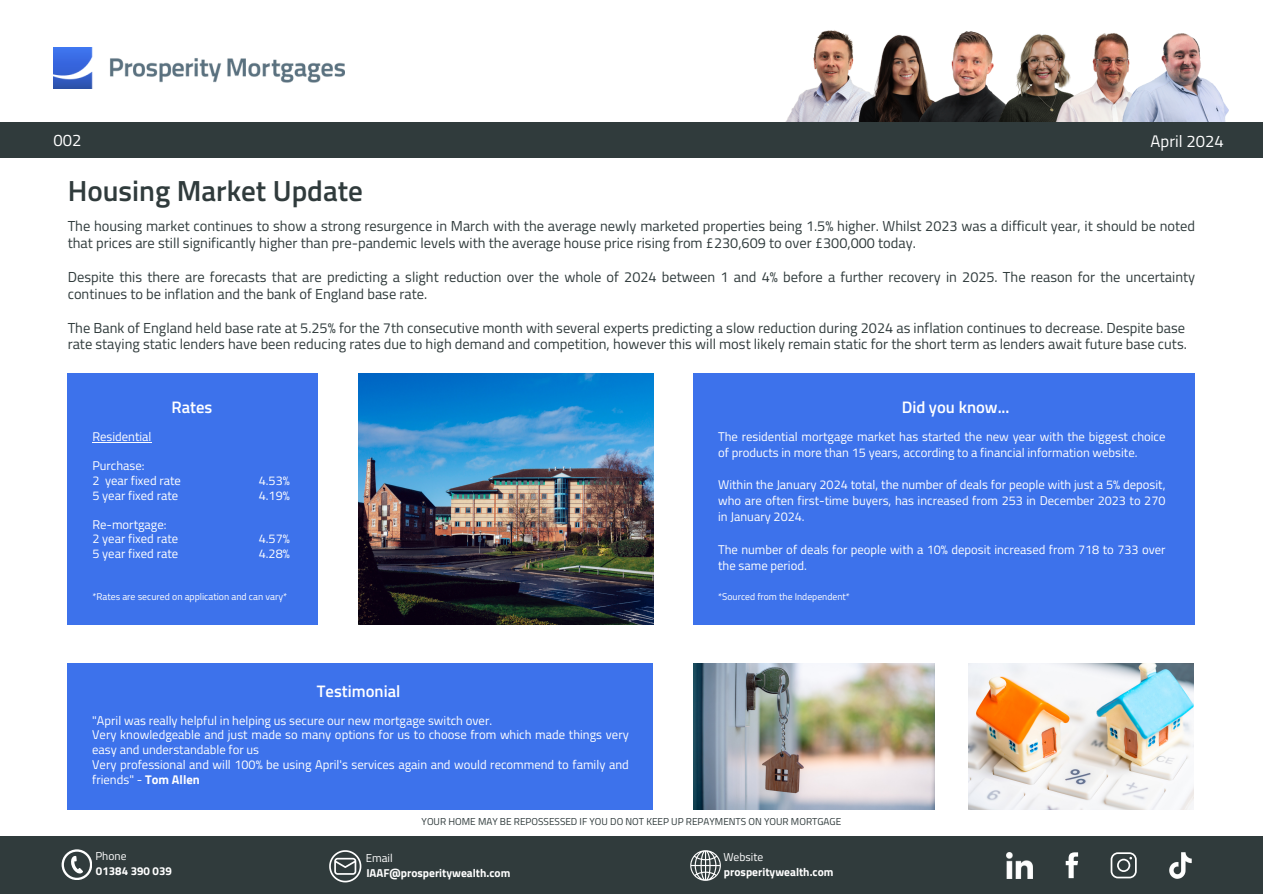
<style>
.page{position:relative;width:1263px;height:894px;background:#fff}
.page>*{position:absolute;margin:0;border:0;box-sizing:border-box;transform-origin:0 0}
.t1{font:600 29.1px "Titillium Web";color:#303b3c}
.t2{font:600 16.65px "Titillium Web";color:#fff}
.t3{font:16.65px "Titillium Web";color:#fff}
.t4{font:14.4px/16.8px "Titillium Web";color:#303b3c}
.t5{font:12.6px/14.7px "Titillium Web";color:#fff}
.t6{font:700 11.55px "Titillium Web";color:#fff}
.t7{font:11.55px "Titillium Web";color:#fff}
.t8{font:10.05px "Titillium Web";color:#303b3c}
.t9{font:9.75px "Titillium Web";color:#fff}
.t10{font:9.6px "Titillium Web";color:#fff}
.s1{font-weight:700}
</style>
<div class="page">
<img style="left:53px;top:47px;width:292px;height:42px">
<img style="left:769px;top:30px;width:77px;height:93px">
<img style="left:846px;top:34px;width:62px;height:89px">
<img style="left:908px;top:31px;width:80px;height:92px">
<img style="left:988px;top:34px;width:57px;height:89px">
<img style="left:1045px;top:33px;width:75px;height:90px">
<img style="left:1120px;top:33px;width:109px;height:90px">
<div style="left:0;top:123px;width:1263px;height:35px;background:#303b3c"></div>
<img style="left:359px;top:373px;width:294px;height:251px">
<div style="left:68px;top:373px;width:250px;height:251px;background:#3d72eb"></div>
<img style="left:968px;top:663px;width:225px;height:146px">
<div style="left:693px;top:373px;width:502px;height:251px;background:#3d72eb"></div>
<div style="left:0;top:835px;width:1263px;height:58px;background:#303b3c"></div>
<svg style="left:62px;top:849px;width:30px;height:30px"></svg>
<svg style="left:690px;top:850px;width:31px;height:30px"></svg>
<svg style="left:1111px;top:852px;width:25px;height:25px"></svg>
<svg style="left:1066px;top:852px;width:12px;height:25px"></svg>
<img style="left:1006px;top:852px;width:26px;height:25px">
<img style="left:1169px;top:852px;width:23px;height:25px">
<svg style="left:329px;top:850px;width:32px;height:32px"></svg>
<hr style="left:92px;top:441px;width:59px;height:1px;background:#fff">
<img style="left:693px;top:663px;width:241px;height:146px">
<div style="left:68px;top:662px;width:585px;height:147px;background:#3d72eb"></div>
<h4 class="t3" style="left:53px;top:127px;width:30px">002</h4>
<h1 class="t1" style="left:68px;top:168px;width:297px">Housing Market Update</h1>
<h6 class="t3" style="left:1150px;top:128px;width:75px">April 2024</h6>
<h4 class="t4" style="left:68px;top:217px;width:1129px">The housing market continues to show a strong resurgence in March with the average newly marketed properties being 1.5% higher. Whilst 2023 was a difficult year, it should be noted that prices are still significantly higher than pre-pandemic levels with the average house price rising from £230,609 to over £300,000 today.</h4>
<h4 class="t4" style="left:68px;top:268px;width:1129px">Despite this there are forecasts that are predicting a slight reduction over the whole of 2024 between 1 and 4% before a further recovery in 2025. The reason for the uncertainty continues to be inflation and the bank of England base rate.</h4>
<h2 class="t4" style="left:68px;top:319px;width:1121px">The Bank of England held base rate at 5.25% for the 7th consecutive month with several experts predicting a slow reduction during 2024 as inflation continues to decrease. Despite base rate staying static lenders have been reducing rates due to high demand and competition, however this will most likely remain static for the short term as lenders await future base cuts.</h2>
<h6 class="t2" style="left:171px;top:394px;width:42px">Rates</h6>
<h6 class="t5" style="left:92px;top:429px;width:61px">Residential</h6>
<h6 class="t5" style="left:92px;top:458px;width:90px">Purchase:<br>2 year fixed rate</h6>
<h6 class="t5" style="left:259px;top:472px;width:33px">4.53%</h6>
<h6 class="t5" style="left:92px;top:487px;width:87px">5 year fixed rate</h6>
<h6 class="t5" style="left:259px;top:487px;width:33px">4.19%</h6>
<p class="t5" style="left:92px;top:516px;width:87px">Re-mortgage:<br>2 year fixed rate</p>
<p class="t5" style="left:259px;top:531px;width:33px">4.57%</p>
<p class="t5" style="left:92px;top:546px;width:87px">5 year fixed rate</p>
<h2 class="t5" style="left:259px;top:546px;width:33px">4.28%</h2>
<h2 class="t9" style="left:92px;top:588px;width:196px">*Rates are secured on application and can vary*</h2>
<h6 class="t2" style="left:317px;top:677px;width:85px">Testimonial</h6>
<p class="t2" style="left:902px;top:394px;width:109px">Did you know...</p>
<h5 class="t5" style="left:718px;top:428px;width:449px;line-height:16px">The residential mortgage market has started the new year with the biggest choice of products in more than 15 years, according to a financial information website.</h5>
<p class="t5" style="left:718px;top:476px;width:449px;line-height:16px;text-align:justify">Within the January 2024 total, the number of deals for people with just a 5% deposit, who are often first-time buyers, has increased from 253 in December 2023 to 270 in January 2024.</p>
<h6 class="t5" style="left:718px;top:540px;width:449px;line-height:16px">The number of deals for people with a 10% deposit increased from 718 to 733 over the same period.</h6>
<h5 class="t10" style="left:718px;top:588px;width:133px">*Sourced from the Independent*</h5>
<p class="t5" style="left:92px;top:712px;width:538px">"April was really helpful in helping us secure our new mortgage switch over.<br>Very knowledgeable and just made so many options for us to choose from which made things very easy and understandable for us<br>Very professional and will 100% be using April's services again and would recommend to family and friends" - <span class="s1">Tom Allen</span></p>
<h6 class="t8" style="left:422px;top:813px;width:421px">YOUR HOME MAY BE REPOSSESSED IF YOU DO NOT KEEP UP REPAYMENTS ON YOUR MORTGAGE</h6>
<h6 class="t7" style="left:95px;top:846px;width:33px">Phone</h6>
<h6 class="t7" style="left:723px;top:847px;width:41px">Website</h6>
<p class="t6" style="left:96px;top:861px;width:77px">01384 390 039</p>
<h2 class="t6" style="left:724px;top:862px;width:111px">prosperitywealth.com</h2>
<h6 class="t7" style="left:366px;top:848px;width:28px">Email</h6>
<p class="t6" style="left:366px;top:864px;width:146px">IAAF@prosperitywealth.com</p>
</div>
